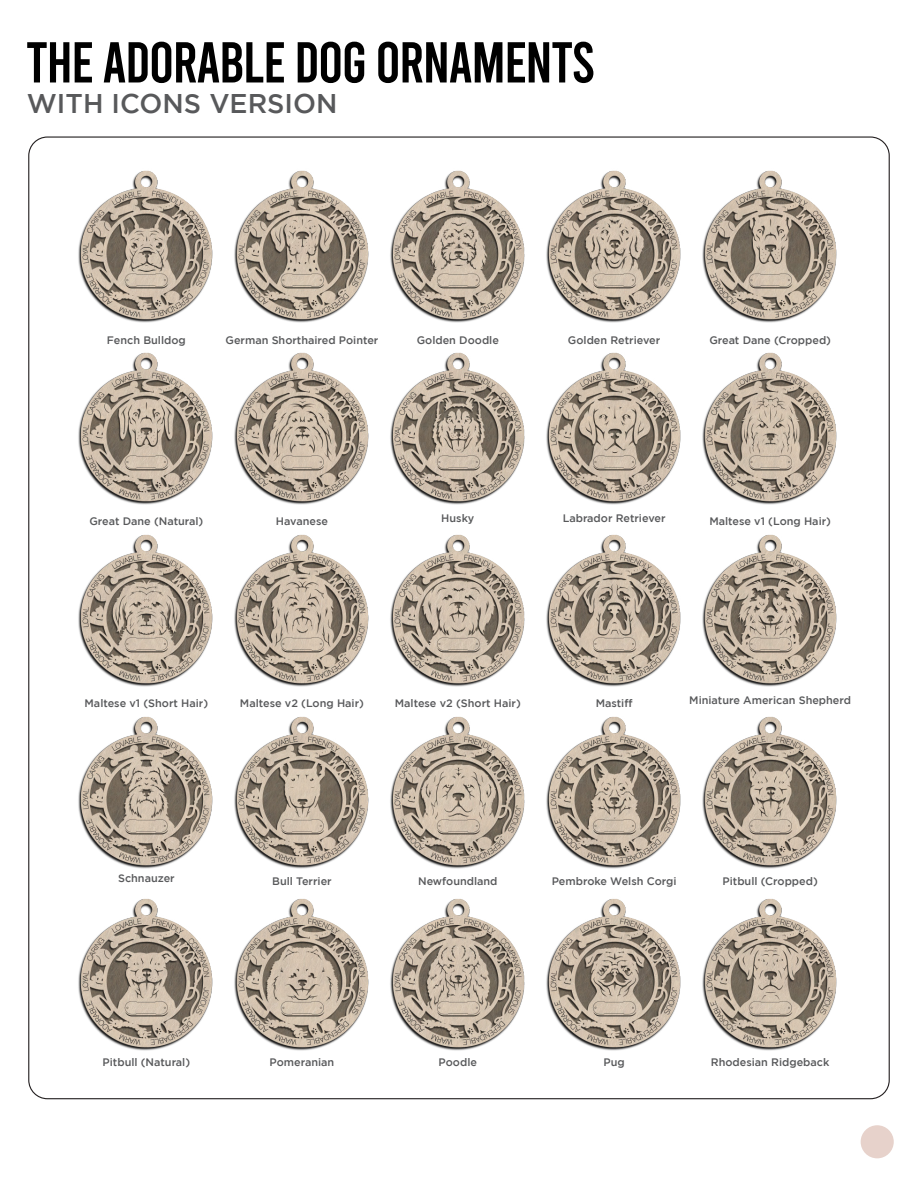
<style>
.page{position:relative;width:918px;height:1188px;background:#fff}
.page>*{position:absolute;margin:0;border:0;box-sizing:border-box;transform-origin:0 0}
.t1{font:57.6px "Bebas";letter-spacing:-.025em;color:#000}
.t2{font:500 27px "Gotham";color:#58595b}
.t3{font:500 10.8px "Gotham";color:#58595b}
</style>
<div class="page">
<img style="left:30px;top:138px;width:745px;height:913px">
<img style="left:775px;top:138px;width:113px;height:912px">
<div style="left:861px;top:1125px;width:33px;height:33px;background:#e7d2cb;border-radius:50%"></div>
<h1 class="t1" style="left:26px;top:34px;width:571px">THE ADORABLE DOG ORNAMENTS</h1>
<h2 class="t2" style="left:27px;top:88px;width:312px">WITH ICONS VERSION</h2>
<p class="t3" style="left:107px;top:334px;width:80px">Fench Bulldog</p>
<p class="t3" style="left:226px;top:334px;width:154px">German Shorthaired Pointer</p>
<p class="t3" style="left:417px;top:334px;width:84px">Golden Doodle</p>
<p class="t3" style="left:568px;top:334px;width:94px">Golden Retriever</p>
<p class="t3" style="left:709px;top:334px;width:123px">Great Dane (Cropped)</p>
<p class="t3" style="left:89px;top:515px;width:115px">Great Dane (Natural)</p>
<p class="t3" style="left:276px;top:515px;width:54px">Havanese</p>
<p class="t3" style="left:441px;top:512px;width:35px">Husky</p>
<p class="t3" style="left:563px;top:512px;width:104px">Labrador Retriever</p>
<p class="t3" style="left:709px;top:515px;width:123px">Maltese v1 (Long Hair)</p>
<p class="t3" style="left:85px;top:697px;width:125px">Maltese v1 (Short Hair)</p>
<p class="t3" style="left:240px;top:697px;width:126px">Maltese v2 (Long Hair)</p>
<p class="t3" style="left:395px;top:697px;width:127px">Maltese v2 (Short Hair)</p>
<p class="t3" style="left:596px;top:697px;width:38px">Mastiff</p>
<p class="t3" style="left:689px;top:694px;width:163px">Miniature American Shepherd</p>
<p class="t3" style="left:118px;top:873px;width:58px">Schnauzer</p>
<p class="t3" style="left:272px;top:876px;width:61px">Bull Terrier</p>
<p class="t3" style="left:418px;top:876px;width:81px">Newfoundland</p>
<p class="t3" style="left:552px;top:876px;width:126px">Pembroke Welsh Corgi</p>
<p class="t3" style="left:723px;top:876px;width:97px">Pitbull (Cropped)</p>
<p class="t3" style="left:103px;top:1056px;width:89px">Pitbull (Natural)</p>
<p class="t3" style="left:270px;top:1056px;width:66px">Pomeranian</p>
<p class="t3" style="left:439px;top:1056px;width:40px">Poodle</p>
<p class="t3" style="left:603px;top:1056px;width:23px">Pug</p>
<p class="t3" style="left:711px;top:1056px;width:120px">Rhodesian Ridgeback</p>
</div>
